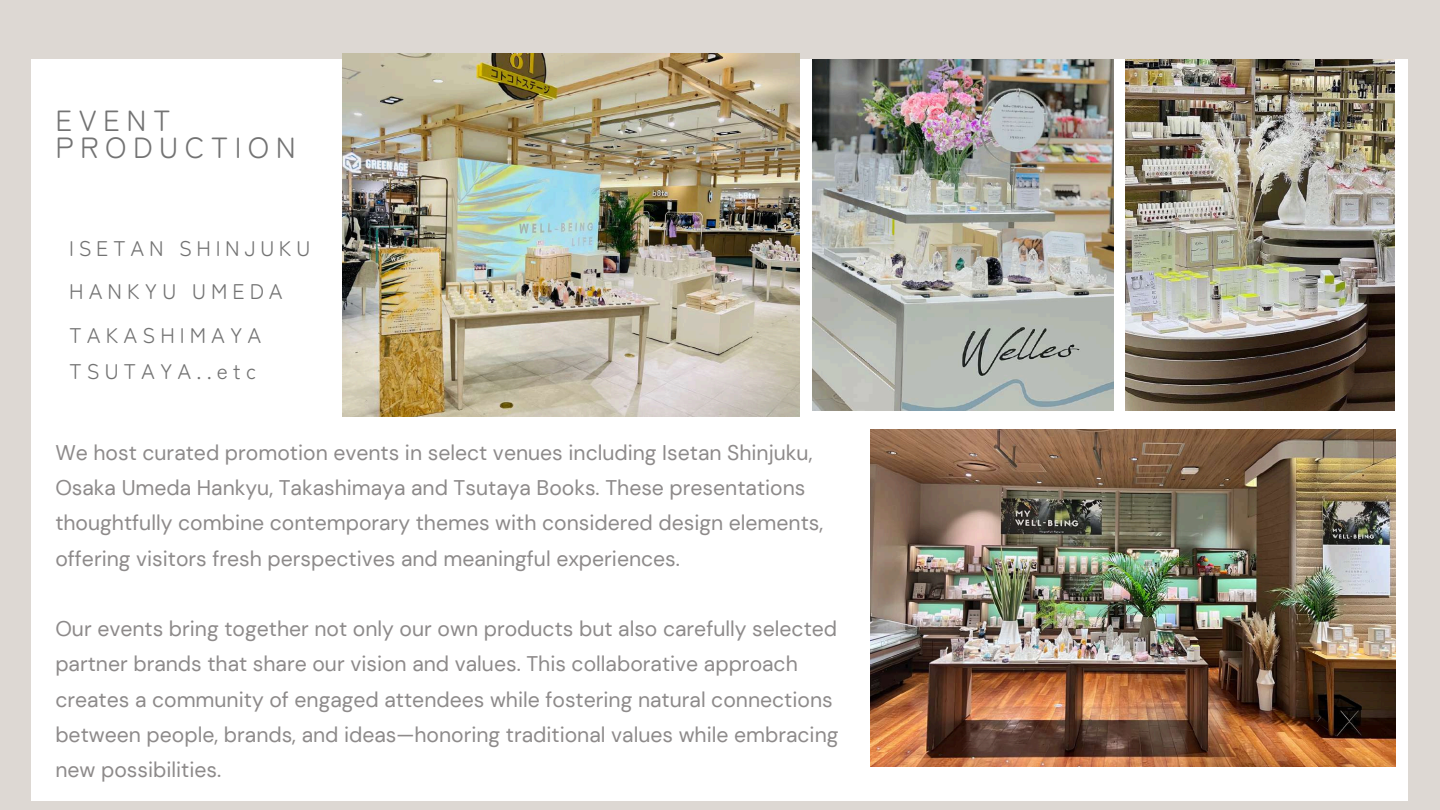
<style>
.page{position:relative;width:1440px;height:810px;background:#ddd8d3}
.page>*{position:absolute;margin:0;border:0;box-sizing:border-box;transform-origin:0 0}
.t1{font:29.2px/27px "Zen Maru Gothic";letter-spacing:.22em;color:#737373}
.t2{font:21.2px/35.2px "DM Sans";color:#8d8a8a}
.t3{font:21.2px/43.5px "Zen Maru Gothic";letter-spacing:.235em;color:#737373}
</style>
<div class="page">
<div style="left:32px;top:59px;width:1376px;height:742px;background:#fff"></div>
<img style="left:1126px;top:59px;width:269px;height:351px">
<img style="left:812px;top:59px;width:302px;height:351px">
<img style="left:870px;top:429px;width:525px;height:338px">
<img style="left:342px;top:54px;width:458px;height:362px">
<h1 class="t1" style="left:55px;top:105px;width:242px">EVENT<br>PRODUCTION</h1>
<p class="t3" style="left:69px;top:225px;width:243px">ISETAN SHINJUKU<br>HANKYU UMEDA<br>TAKASHIMAYA</p>
<p class="t3" style="left:69px;top:348px;width:189px">TSUTAYA..etc</p>
<p class="t2" style="left:55px;top:435px;width:769px">We host curated promotion events in select venues including Isetan Shinjuku, Osaka Umeda Hankyu, Takashimaya and Tsutaya Books. These presentations thoughtfully combine contemporary themes with considered design elements, offering visitors fresh perspectives and meaningful experiences.</p>
<p class="t2" style="left:55px;top:611px;width:785px">Our events bring together not only our own products but also carefully selected partner brands that share our vision and values. This collaborative approach creates a community of engaged attendees while fostering natural connections between people, brands, and ideas—honoring traditional values while embracing new possibilities.</p>
</div>
